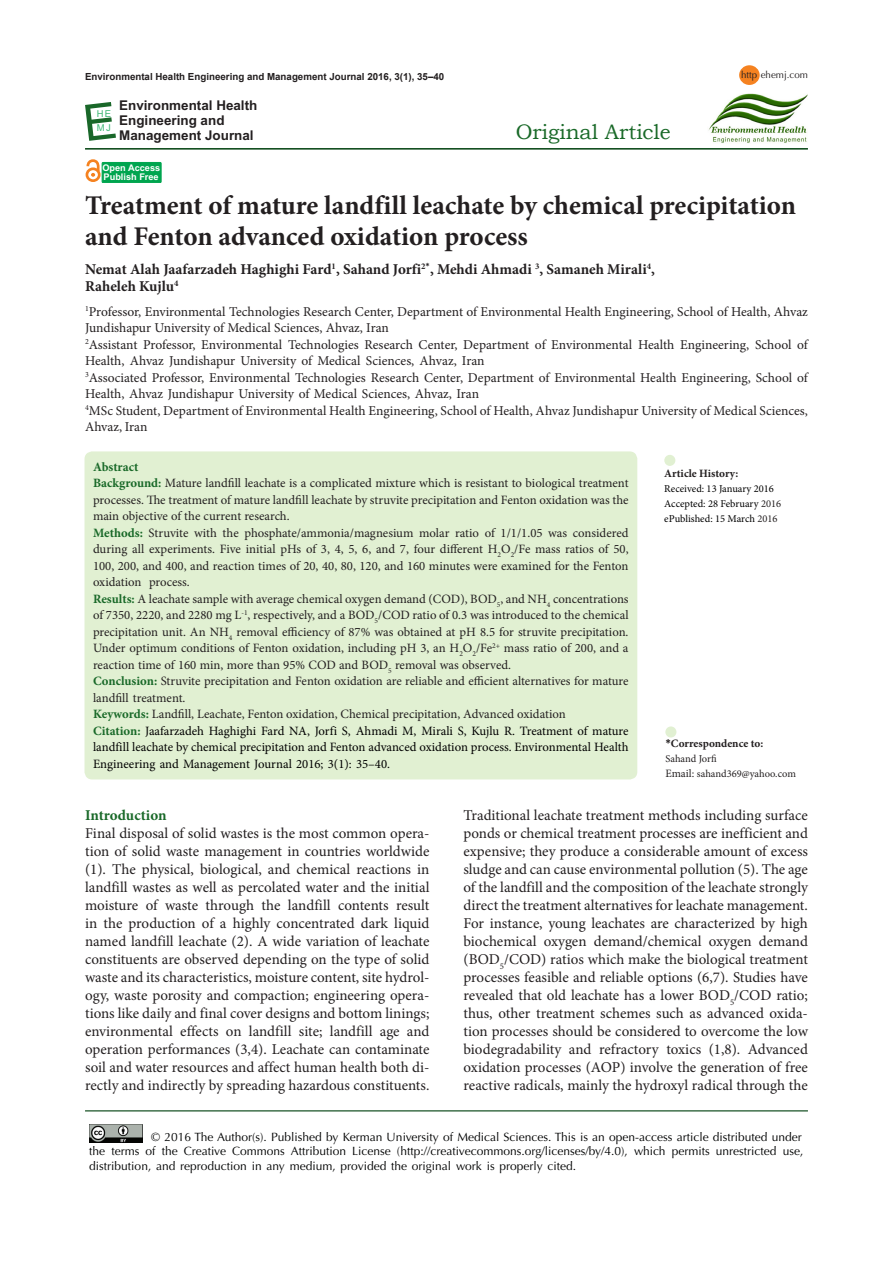
<style>
.page{position:relative;width:893px;height:1263px;background:#fff}
.page>*{position:absolute;margin:0;border:0;box-sizing:border-box;transform-origin:0 0}
.Default{font:700 27px/31.5px "Minion Pro";color:#231f20}
.t1{font:21px "Bookman Old Style";color:#196928}
.t2{font:15px/18px "Minion Pro";color:#231f20;text-align:justify}
.Default-2{font:700 15px/16.5px "Minion Pro";color:#231f20}
.t3{font:700 15px "Minion Pro";letter-spacing:-.005em;color:#196928}
.Default-3{font:13.5px/16.5px "Minion Pro";color:#231f20}
.t4{font:700 13.5px/15px "Arial";color:#231f20}
.Pa0{font:12.75px/16.5px "Minion Pro";letter-spacing:-.005em;color:#231f20;text-align:justify}
.Default-4{font:12.75px/16.5px "Minion Pro";color:#231f20;text-align:justify}
.Default-5{font:12.75px/16.5px "Minion Pro";color:#000;text-align:justify}
.Default-6{font:700 12.75px "Minion Pro";color:#196928}
.t5{font:12px/14.4px "Optima LT Std";color:#010202}
.t6{font:700 11.25px "Minion Pro";color:#231f20}
.t7{font:10.5px "Minion Pro";color:#000}
.t8{font:10.5px "Minion Pro";color:#231f20}
.t9{font:700 9.75px "Arial";color:#231f20}
.t10{font:9.75px "Optima LT Std";color:#231f20}
.t11{font:9.45px/14.5px "Arial";color:#41b977}
.t12{font:700 9.15px/9px "Arial";color:#fff}
.s1{font-weight:700;color:#196928}
.s2{color:#231f20}
.s3{font-family:"Calibri"}
.s4{font-size:11.25px}
</style>
<div class="page">
<hr style="left:85px;top:148px;width:723px;height:2px;background:#00410f">
<div style="left:85px;top:451px;width:552px;height:328px;background:#e1f0d2;border-radius:8px"></div>
<div style="left:665px;top:726px;width:11px;height:11px;background:#e1f0d2;border-radius:50%"></div>
<div style="left:664px;top:455px;width:11px;height:11px;background:#e1f0d2;border-radius:50%"></div>
<hr style="left:85px;top:1110px;width:723px;height:1px;background:#00410f">
<svg style="left:85px;top:102px;width:31px;height:39px"></svg>
<img style="left:89px;top:1124px;width:54px;height:19px">
<div style="left:739px;top:65px;width:21px;height:20px;background:#f58220;border-radius:50%"></div>
<div style="left:102px;top:162px;width:59px;height:21px;background:#00a54f"></div>
<div style="left:102px;top:162px;width:59px;height:21px;border:1px solid #00a54f"></div>
<div style="left:86px;top:167px;width:15px;height:15px;border:3px solid #f58220;border-radius:50%"></div>
<svg style="left:85px;top:161px;width:16px;height:16px"></svg>
<img style="left:708px;top:94px;width:100px;height:49px">
<p class="t9" style="left:85px;top:70px;width:361px">Environmental Health Engineering and Management Journal 2016, 3(1), 35–40</p>
<p class="t11" style="left:97px;top:106px;width:16px">HE<br>MJ</p>
<p class="t4" style="left:119px;top:98px;width:140px">Environmental Health<br>Engineering and<br>Management Journal</p>
<p class="t12" style="left:102px;top:164px;width:59px">Open Access<br>Publish Free</p>
<p class="t1" style="left:516px;top:118px;width:156px">Original Article</p>
<p class="t10" style="left:741px;top:70px;width:68px">http ehemj.com</p>
<p class="Default" style="left:85px;top:189px;width:712px">Treatment of mature landfill leachate by chemical precipitation and Fenton advanced oxidation process</p>
<p class="Default-2" style="left:85px;top:261px;width:571px">Nemat Alah Jaafarzadeh Haghighi Fard<sup>1</sup>, Sahand Jorfi<sup>2</sup><sup>*</sup>, Mehdi Ahmadi <sup>3</sup>, Samaneh Mirali<sup>4</sup>,<br>Raheleh Kujlu<sup>4</sup></p>
<p class="Default-3" style="left:85px;top:303px;width:724px"><sup>1</sup>Professor, Environmental Technologies Research Center, Department of Environmental Health Engineering, School of Health, Ahvaz<br>Jundishapur University of Medical Sciences, Ahvaz, Iran</p>
<p class="Default-3" style="left:85px;top:336px;width:724px"><sup>2</sup>Assistant Professor, Environmental Technologies Research Center, Department of Environmental Health Engineering, School of<br>Health, Ahvaz Jundishapur University of Medical Sciences, Ahvaz, Iran</p>
<p class="Default-3" style="left:85px;top:369px;width:724px"><sup>3</sup>Associated Professor, Environmental Technologies Research Center, Department of Environmental Health Engineering, School of<br>Health, Ahvaz Jundishapur University of Medical Sciences, Ahvaz, Iran</p>
<p class="Default-3" style="left:85px;top:402px;width:724px"><sup>4</sup>MSc Student, Department of Environmental Health Engineering, School of Health, Ahvaz Jundishapur University of Medical Sciences,<br>Ahvaz, Iran</p>
<p class="Default-6" style="left:93px;top:458px;width:47px">Abstract</p>
<p class="Default-4" style="left:93px;top:475px;width:537px"><span class="s1">Background:</span> Mature landfill leachate is a complicated mixture which is resistant to biological treatment processes. The treatment of mature landfill leachate by struvite precipitation and Fenton oxidation was the main objective of the current research.</p>
<p class="Pa0" style="left:93px;top:524px;width:537px"><span class="s1">Methods:</span> Struvite with the phosphate/ammonia/magnesium molar ratio of 1/1/1.05 was considered during all experiments. Five initial pHs of 3, 4, 5, 6, and 7, four different H<sub>2</sub>O<sub>2</sub>/Fe mass ratios of 50, 100, 200, and 400, and reaction times of 20, 40, 80, 120, and 160 minutes were examined for the Fenton oxidation process.</p>
<p class="Pa0" style="left:93px;top:590px;width:537px"><span class="s1">Results:</span> A leachate sample with average chemical oxygen demand (COD), BOD<sub>5</sub>, and NH<sub>4</sub> concentrations of 7350, 2220, and 2280 mg L<sup>-1</sup>, respectively, and a BOD<sub>5</sub>/COD ratio of 0.3 was introduced to the chemical precipitation unit. An NH<sub>4</sub> removal efficiency of 87% was obtained at pH 8.5 for struvite precipitation.<br>Under optimum conditions of Fenton oxidation, including pH 3, an H<sub>2</sub>O<sub>2</sub>/Fe<sup>2+</sup> mass ratio of 200, and a reaction time of 160 min, more than 95% COD and BOD<sub>5</sub> removal was observed.</p>
<p class="Pa0" style="left:93px;top:673px;width:537px"><span class="s1">Conclusion:</span> Struvite precipitation and Fenton oxidation are reliable and efficient alternatives for mature landfill treatment.</p>
<p class="Default-4" style="left:93px;top:706px;width:474px"><span class="s1">Keywords:</span> Landfill, Leachate, Fenton oxidation, Chemical precipitation, Advanced oxidation</p>
<p class="Default-5" style="left:93px;top:722px;width:537px"><span class="s1">Citation:</span> Jaafarzadeh Haghighi Fard NA, Jorfi S, Ahmadi M, Mirali S, Kujlu R. Treatment of mature landfill leachate by chemical precipitation and Fenton advanced oxidation process. Environmental Health Engineering and Management Journal 2016; 3(1): 35–40.</p>
<p class="t6" style="left:664px;top:465px;width:76px">Article History:</p>
<p class="t7" style="left:664px;top:481px;width:111px">Received: 13 January 2016</p>
<p class="t7" style="left:664px;top:496px;width:118px">Accepted: 28 February <span class="s2">2016</span></p>
<p class="t7" style="left:664px;top:511px;width:115px">ePublished: 15 March <span class="s2">2016</span></p>
<p class="t6" style="left:665px;top:736px;width:99px"><span class="s3">*</span>Correspondence to:</p>
<p class="t8" style="left:665px;top:752px;width:53px">Sahand Jorfi</p>
<p class="t8" style="left:665px;top:767px;width:132px"><span class="s4">Email:</span> sahand369@yahoo.com</p>
<p class="t3" style="left:85px;top:804px;width:83px">Introduction</p>
<p class="t2" style="left:85px;top:824px;width:346px">Final disposal of solid wastes is the most common opera&shy;tion of solid waste management in countries worldwide (1). The physical, biological, and chemical reactions in landfill wastes as well as percolated water and the initial moisture of waste through the landfill contents result in the production of a highly concentrated dark liquid named landfill leachate (2). A wide variation of leachate constituents are observed depending on the type of solid waste and its characteristics, moisture content, site hydrol&shy;ogy, waste porosity and compaction; engineering opera&shy;tions like daily and final cover designs and bottom linings; environmental effects on landfill site; landfill age and operation performances (3,4). Leachate can contaminate soil and water resources and affect human health both di&shy;rectly and indirectly by spreading hazardous constituents.</p>
<p class="t2" style="left:463px;top:806px;width:346px">Traditional leachate treatment methods including surface ponds or chemical treatment processes are inefficient and expensive; they produce a considerable amount of excess sludge and can cause environmental pollution (5). The age of the landfill and the composition of the leachate strongly direct the treatment alternatives for leachate management.<br>For instance, young leachates are characterized by high biochemical oxygen demand/chemical oxygen demand (BOD<sub>5</sub>/COD) ratios which make the biological treatment processes feasible and reliable options (6,7). Studies have revealed that old leachate has a lower BOD<sub>5</sub>/COD ratio; thus, other treatment schemes such as advanced oxida&shy;tion processes should be considered to overcome the low biodegradability and refractory toxics (1,8). Advanced oxidation processes (AOP) involve the generation of free reactive radicals, mainly the hydroxyl radical through the</p>
<p class="t5" style="left:89px;top:1130px;width:715px;text-indent:62px">© 2016 The Author(s). Published by Kerman University of Medical Sciences. This is an open-access article distributed under the terms of the Creative Commons Attribution License (http://creativecommons.org/licenses/by/4.0), which permits unrestricted use, distribution, and reproduction in any medium, provided the original work is properly cited.</p>
</div>
